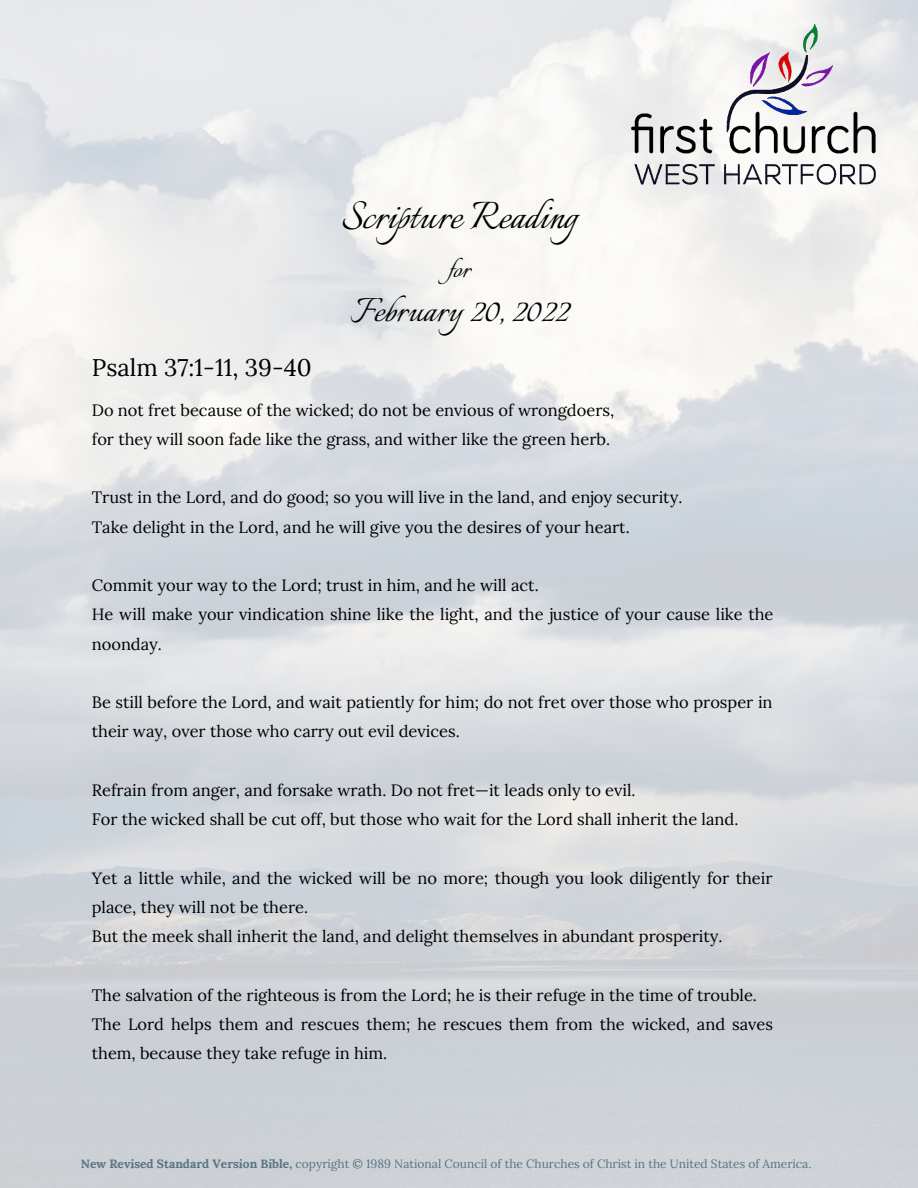
<style>
.page{position:relative;width:918px;height:1188px;background:#fff}
.page>*{position:absolute;margin:0;border:0;box-sizing:border-box;transform-origin:0 0}
.t1{font:48px "Italianno";color:#000}
.t2{font:42px "Italianno";color:#000}
.t3{font:31.5px "Italianno";color:#000}
.t4{font:24px "Lora";color:#000}
.t5{font:16.5px/29.2px "Lora";color:#000}
.t6{font:12px "Lora";color:#577382}
.s1{font-weight:700}
</style>
<div class="page">
<img style="left:630px;top:22px;width:247px;height:170px">
<p class="t1" style="left:341px;top:190px;width:237px">Scripture Reading</p>
<p class="t3" style="left:448px;top:252px;width:26px">fo r</p>
<p class="t2" style="left:350px;top:287px;width:220px">February 20, 2022</p>
<p class="t4" style="left:92px;top:352px;width:221px">Psalm 37:1-11, 39-40</p>
<p class="t5" style="left:92px;top:395px;width:524px">Do not fret because of the wicked; do not be envious of wrongdoers,</p>
<p class="t5" style="left:92px;top:424px;width:520px">for they will soon fade like the grass, and wither like the green herb.</p>
<p class="t5" style="left:92px;top:483px;width:592px">Trust in the Lord, and do good; so you will live in the land, and enjoy security.</p>
<p class="t5" style="left:92px;top:512px;width:539px">Take delight in the Lord, and he will give you the desires of your heart.</p>
<p class="t5" style="left:92px;top:570px;width:448px">Commit your way to the Lord; trust in him, and he will act.</p>
<p class="t5" style="left:92px;top:600px;width:683px">He will make your vindication shine like the light, and the justice of your cause like the noonday.</p>
<p class="t5" style="left:92px;top:687px;width:682px">Be still before the Lord, and wait patiently for him; do not fret over those who prosper in their way, over those who carry out evil devices.</p>
<p class="t5" style="left:92px;top:775px;width:545px">Refrain from anger, and forsake wrath. Do not fret—it leads only to evil.</p>
<p class="t5" style="left:92px;top:804px;width:648px">For the wicked shall be cut off, but those who wait for the Lord shall inherit the land.</p>
<p class="t5" style="left:92px;top:863px;width:682px">Yet a little while, and the wicked will be no more; though you look diligently for their place, they will not be there.</p>
<p class="t5" style="left:92px;top:921px;width:632px">But the meek shall inherit the land, and delight themselves in abundant prosperity.</p>
<p class="t5" style="left:92px;top:980px;width:667px">The salvation of the righteous is from the Lord; he is their refuge in the time of trouble.</p>
<p class="t5" style="left:92px;top:1009px;width:683px">The Lord helps them and rescues them; he rescues them from the wicked, and saves them, because they take refuge in him.</p>
<p class="t6" style="left:81px;top:1156px;width:732px"><span class="s1">New Revised Standard Version Bible,</span> copyright © 1989 National Council of the Churches of Christ in the United States of America.</p>
</div>
